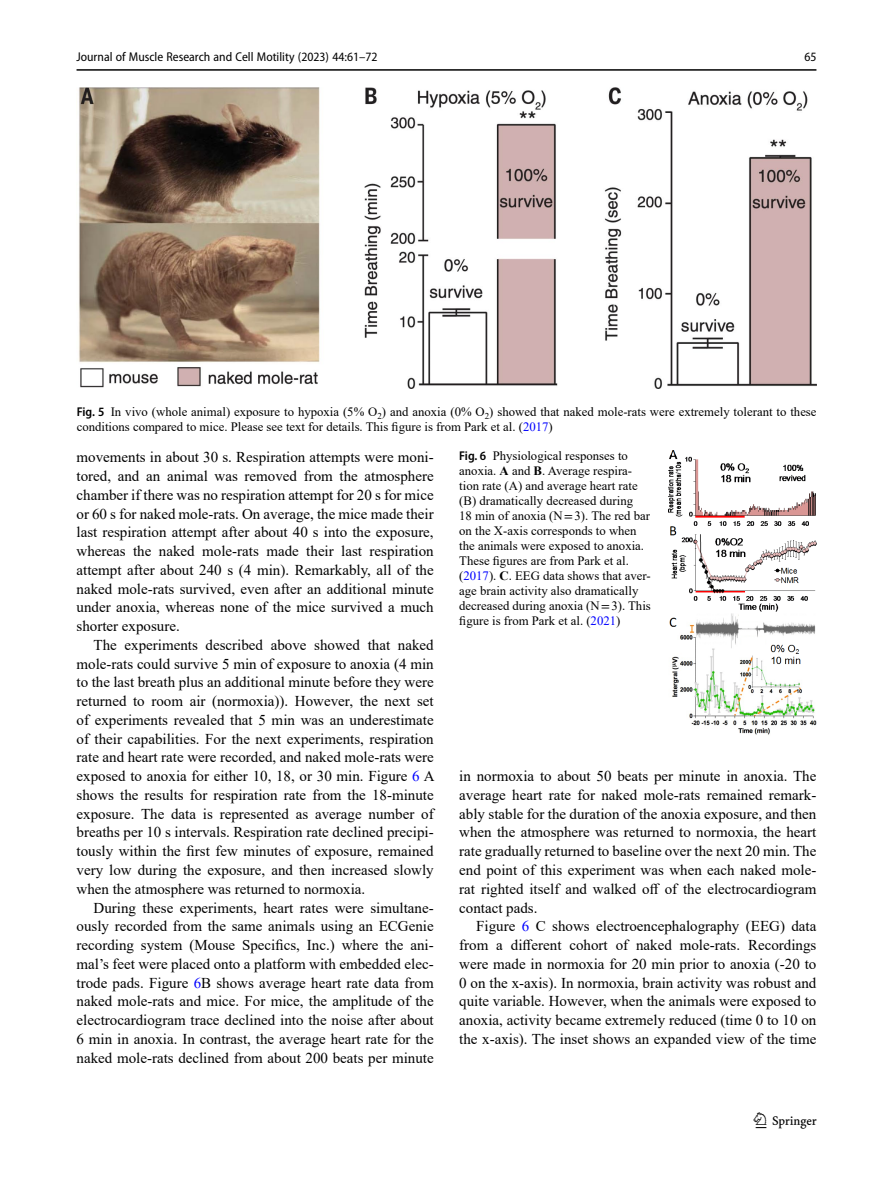
<style>
.page{position:relative;width:893px;height:1187px;background:#fff}
.page>*{position:absolute;margin:0;border:0;box-sizing:border-box;transform-origin:0 0}
.t1{font:22.5px "Springnew";color:#000}
.Body_Text_Indent{font:15px/18.8px "Times New Roman";color:#000;text-align:justify}
.Figure_Caption_Side{font:12.75px/15px "Times New Roman";color:#000}
.Figure_Caption{font:12.75px/15px "Times New Roman";color:#000}
.t2{font:semi-condensed 12.75px "Myriad Pro";color:#000}
.s1{font-family:"Myriad Pro";font-weight:600;font-stretch:semi-condensed}
.s2{color:#00f}
.s3{font-weight:700}
.s4{font-family:"STIX"}
</style>
<div class="page">
<hr style="left:77px;top:69px;width:739px;height:2px;background:#000">
<img style="left:669px;top:450px;width:147px;height:285px">
<img style="left:79px;top:87px;width:738px;height:301px">
<p class="t2" style="left:77px;top:49px;width:303px">Journal of Muscle Research and Cell Motility (2023) 44:61–72</p>
<p class="t2" style="left:804px;top:49px;width:14px">65</p>
<p class="Figure_Caption" style="left:77px;top:404px;width:741px"><span class="s1">Fig. 5</span> In vivo (whole animal) exposure to hypoxia (5% O<sub>2</sub>) and anoxia (0% O<sub>2</sub>) showed that naked mole-rats were extremely tolerant to these conditions compared to mice. Please see text for details. This figure is from Park et al. (<span class="s2">2017</span>)</p>
<p class="Body_Text_Indent" style="left:77px;top:447px;width:359px">movements in about 30 s. Respiration attempts were moni&shy;tored, and an animal was removed from the atmosphere chamber if there was no respiration attempt for 20 s for mice or 60 s for naked mole-rats. On average, the mice made their last respiration attempt after about 40 s into the exposure, whereas the naked mole-rats made their last respiration attempt after about 240 s (4 min). Remarkably, all of the naked mole-rats survived, even after an additional minute under anoxia, whereas none of the mice survived a much shorter exposure.</p>
<p class="Body_Text_Indent" style="left:77px;top:635px;width:359px;text-indent:17px">The experiments described above showed that naked mole-rats could survive 5 min of exposure to anoxia (4 min to the last breath plus an additional minute before they were returned to room air (normoxia)). However, the next set of experiments revealed that 5 min was an underestimate of their capabilities. For the next experiments, respiration rate and heart rate were recorded, and naked mole-rats were exposed to anoxia for either 10, 18, or 30 min. Figure <span class="s2">6</span> A shows the results for respiration rate from the 18-minute exposure. The data is represented as average number of breaths per 10 s intervals. Respiration rate declined precipi&shy;tously within the first few minutes of exposure, remained very low during the exposure, and then increased slowly when the atmosphere was returned to normoxia.</p>
<p class="Body_Text_Indent" style="left:77px;top:897px;width:359px;text-indent:17px">During these experiments, heart rates were simultane&shy;ously recorded from the same animals using an ECGenie recording system (Mouse Specifics, Inc.) where the ani&shy;mal’s feet were placed onto a platform with embedded elec&shy;trode pads. Figure <span class="s2">6</span>B shows average heart rate data from naked mole-rats and mice. For mice, the amplitude of the electrocardiogram trace declined into the noise after about 6 min in anoxia. In contrast, the average heart rate for the naked mole-rats declined from about 200 beats per minute</p>
<p class="Figure_Caption_Side" style="left:459px;top:448px;width:193px"><span class="s1">Fig. 6</span> Physiological responses to anoxia. <span class="s3">A</span> and <span class="s3">B</span>. Average respira&shy;tion rate (A) and average heart rate (B) dramatically decreased during<br>18 min of anoxia (N<span class="s4">=</span>3). The red bar on the X-axis corresponds to when the animals were exposed to anoxia.<br>These figures are from Park et al. (<span class="s2">2017</span>). <span class="s3">C</span>. EEG data shows that aver&shy;age brain activity also dramatically decreased during anoxia (N<span class="s4">=</span>3). This figure is from Park et al. (<span class="s2">2021</span>)</p>
<p class="Body_Text_Indent" style="left:459px;top:766px;width:359px">in normoxia to about 50 beats per minute in anoxia. The average heart rate for naked mole-rats remained remark&shy;ably stable for the duration of the anoxia exposure, and then when the atmosphere was returned to normoxia, the heart rate gradually returned to baseline over the next 20 min. The end point of this experiment was when each naked mole&shy;rat righted itself and walked off of the electrocardiogram contact pads.</p>
<p class="Body_Text_Indent" style="left:459px;top:916px;width:359px;text-indent:17px">Figure <span class="s2">6</span> C shows electroencephalography (EEG) data from a different cohort of naked mole-rats. Recordings were made in normoxia for 20 min prior to anoxia (-20 to 0 on the x-axis). In normoxia, brain activity was robust and quite variable. However, when the animals were exposed to anoxia, activity became extremely reduced (time 0 to 10 on the x-axis). The inset shows an expanded view of the time</p>
<h1 class="t1" style="left:756px;top:1107px;width:63px">1 3</h1>
</div>
